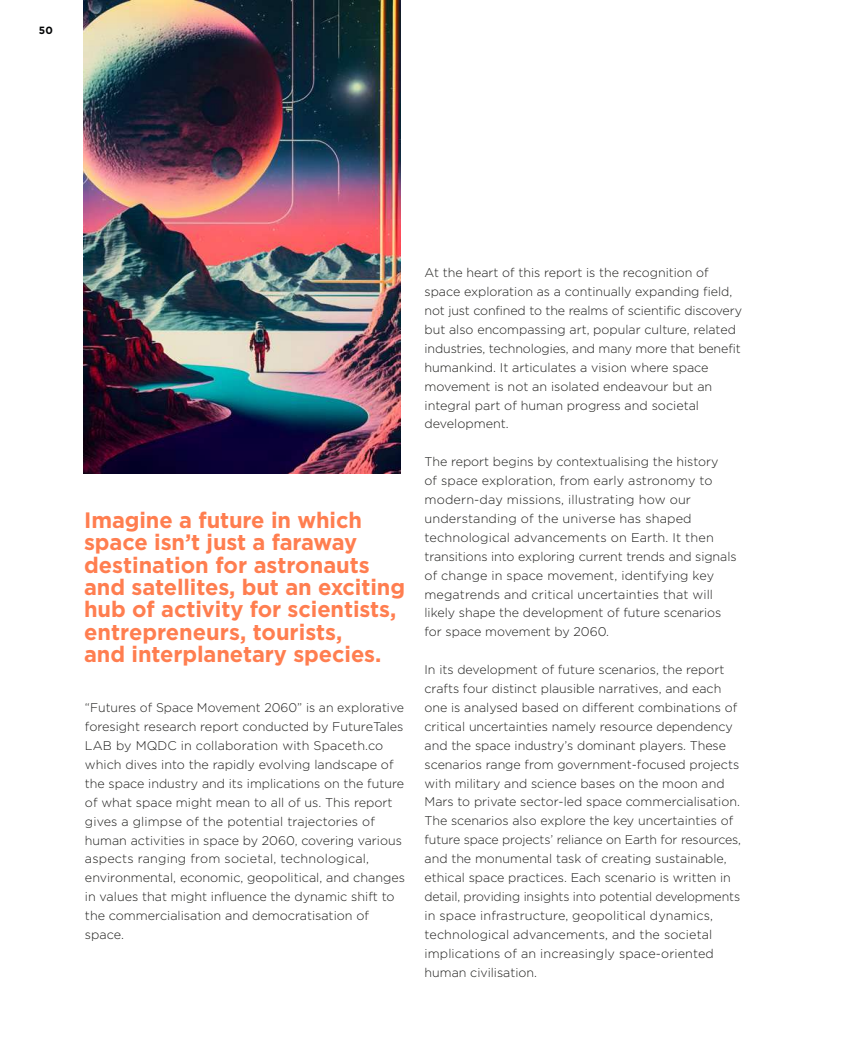
<style>
.page{position:relative;width:851px;height:1063px;background:#fff}
.page>*{position:absolute;margin:0;border:0;box-sizing:border-box;transform-origin:0 0}
.t1{font:700 22.35px/22.5px "Gotham";letter-spacing:-.005em;color:#ff7e50}
.t2{font:300 12.6px/18.9px "Gotham";color:#1d1d1b}
.t3{font:700 10.5px "Gotham";color:#030405}
</style>
<div class="page">
<img style="left:84px;top:0;width:316px;height:474px">
<p class="t3" style="left:39px;top:24px;width:15px">50</p>
<h1 class="t1" style="left:84px;top:508px;width:322px">Imagine a future in which space isn’t just a faraway destination for astronauts and satellites, but an exciting hub of activity for scientists, entrepreneurs, tourists,<br>and interplanetary species.</h1>
<p class="t2" style="left:85px;top:698px;width:321px">“Futures of Space Movement 2060” is an explorative foresight research report conducted by FutureTales LAB by MQDC in collaboration with Spaceth.co which dives into the rapidly evolving landscape of the space industry and its implications on the future of what space might mean to all of us. This report gives a glimpse of the potential trajectories of human activities in space by 2060, covering various aspects ranging from societal, technological, environmental, economic, geopolitical, and changes in values that might influence the dynamic shift to the commercialisation and democratisation of space.</p>
<p class="t2" style="left:424px;top:263px;width:319px">At the heart of this report is the recognition of space exploration as a continually expanding field, not just confined to the realms of scientific discovery but also encompassing art, popular culture, related industries, technologies, and many more that benefit humankind. It articulates a vision where space movement is not an isolated endeavour but an integral part of human progress and societal development.</p>
<p class="t2" style="left:424px;top:452px;width:313px">The report begins by contextualising the history<br>of space exploration, from early astronomy to modern-day missions, illustrating how our understanding of the universe has shaped technological advancements on Earth. It then transitions into exploring current trends and signals of change in space movement, identifying key megatrends and critical uncertainties that will likely shape the development of future scenarios for space movement by 2060.</p>
<p class="t2" style="left:424px;top:660px;width:318px">In its development of future scenarios, the report crafts four distinct plausible narratives, and each one is analysed based on different combinations of critical uncertainties namely resource dependency and the space industry’s dominant players. These scenarios range from government-focused projects with military and science bases on the moon and Mars to private sector-led space commercialisation.<br>The scenarios also explore the key uncertainties of future space projects’ reliance on Earth for resources, and the monumental task of creating sustainable, ethical space practices. Each scenario is written in detail, providing insights into potential developments in space infrastructure, geopolitical dynamics, technological advancements, and the societal implications of an increasingly space-oriented human civilisation.</p>
</div>
